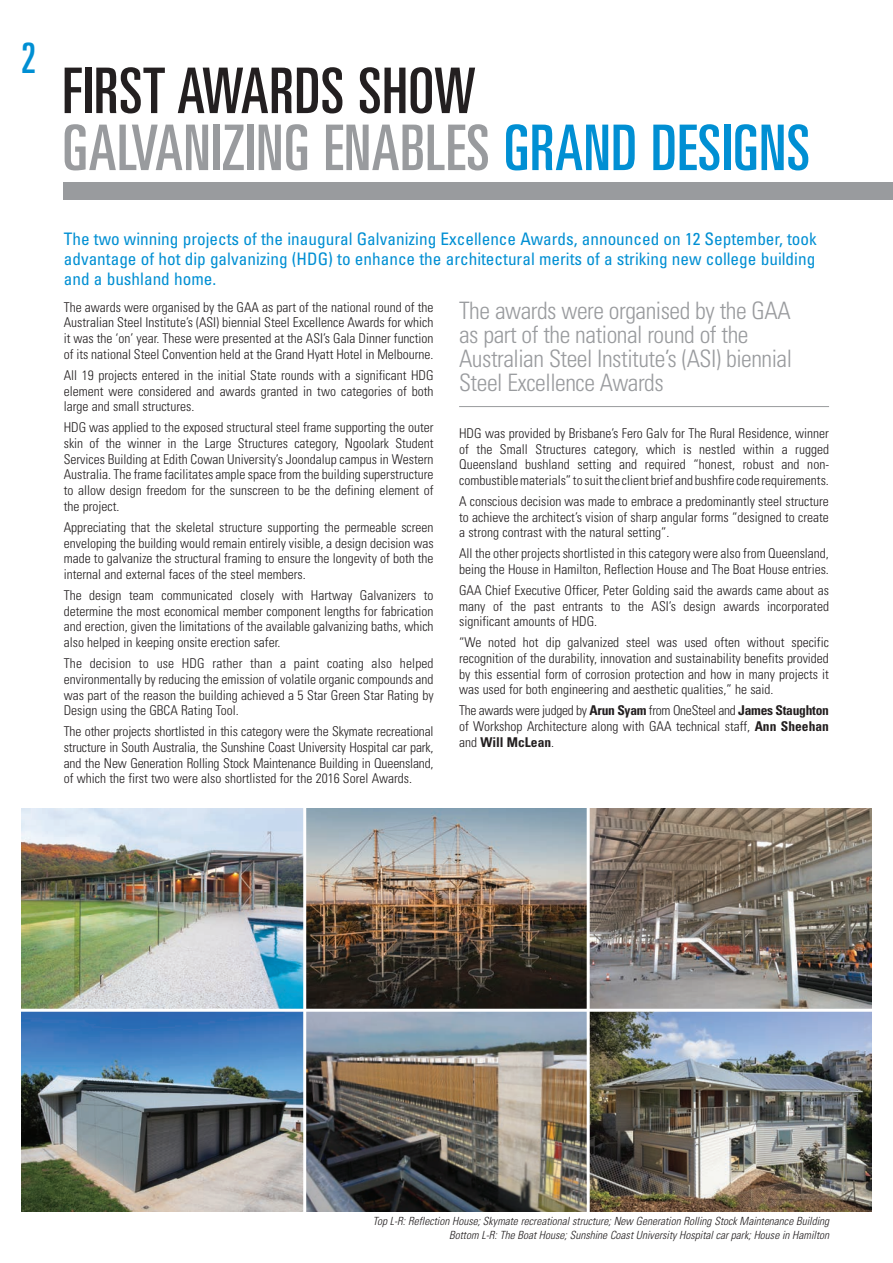
<style>
.page{position:relative;width:893px;height:1263px;background:#fff}
.page>*{position:absolute;margin:0;border:0;box-sizing:border-box;transform-origin:0 0}
.Main__Heading{font:ultra-condensed 63px/57px "Univers LT Std";letter-spacing:.01em;color:#999b9e}
.project_name{font:ultra-condensed 42px "Univers LT Std";color:#008fd3;scale:.96 1}
.t1{font:300 condensed 24px/24px "Univers LT Std";letter-spacing:-.02em;color:#999b9e}
.Intro_paragraph{font:condensed 17.25px/20.2px "Univers LT Std";color:#008fd3;text-align:justify}
.BODY_TEXT{font:300 condensed 13.5px/15.8px "Univers LT Std";color:#231f20;text-align:justify}
.t2{font:italic 300 condensed 11.25px "Univers LT Std";color:#231f20}
.s1{color:#231f20}
.s2{color:#008fd3}
.s3{font-weight:700}
</style>
<div class="page">
<div style="left:64px;top:183px;width:765px;height:17px;background:#999b9e"></div>
<img style="left:21px;top:808px;width:851px;height:404px">
<hr style="left:18px;top:1009px;width:860px;height:3px;background:#fff">
<hr style="left:303px;top:806px;width:3px;height:411px;background:#fff">
<hr style="left:587px;top:806px;width:3px;height:411px;background:#fff">
<hr style="left:459px;top:406px;width:370px;height:1px;background:#999b9e">
<div style="left:826px;top:183px;width:67px;height:17px;background:#999b9e"></div>
<p class="project_name" style="left:21px;top:34px;width:17px">2</p>
<p class="Main__Heading" style="left:62px;top:62px;width:749px"><span class="s1">FIRST AWARDS SHOW<br></span>GALVANIZING ENABLES <span class="s2">GRAND DESIGNS</span></p>
<p class="Intro_paragraph" style="left:64px;top:228px;width:755px">The two winning projects of the inaugural Galvanizing Excellence Awards, announced on 12 September, took advantage of hot dip galvanizing (HDG) to enhance the architectural merits of a striking new college building and a bushland home.</p>
<p class="BODY_TEXT" style="left:64px;top:299px;width:371px">The awards were organised by the GAA as part of the national round of the Australian Steel Institute’s (ASI) biennial Steel Excellence Awards for which it was the ‘on’ year. These were presented at the ASI’s Gala Dinner function of its national Steel Convention held at the Grand Hyatt Hotel in Melbourne.</p>
<p class="BODY_TEXT" style="left:64px;top:367px;width:371px">All 19 projects entered in the initial State rounds with a significant HDG element were considered and awards granted in two categories of both large and small structures.</p>
<p class="BODY_TEXT" style="left:64px;top:420px;width:371px">HDG was applied to the exposed structural steel frame supporting the outer skin of the winner in the Large Structures category, Ngoolark Student Services Building at Edith Cowan University’s Joondalup campus in Western Australia. The frame facilitates ample space from the building superstructure to allow design freedom for the sunscreen to be the defining element of the project.</p>
<p class="BODY_TEXT" style="left:64px;top:519px;width:371px">Appreciating that the skeletal structure supporting the permeable screen enveloping the building would remain entirely visible, a design decision was made to galvanize the structural framing to ensure the longevity of both the internal and external faces of the steel members.</p>
<p class="BODY_TEXT" style="left:64px;top:587px;width:371px">The design team communicated closely with Hartway Galvanizers to determine the most economical member component lengths for fabrication and erection, given the limitations of the available galvanizing baths, which also helped in keeping onsite erection safer.</p>
<p class="BODY_TEXT" style="left:64px;top:655px;width:371px">The decision to use HDG rather than a paint coating also helped environmentally by reducing the emission of volatile organic compounds and was part of the reason the building achieved a 5 Star Green Star Rating by Design using the GBCA Rating Tool.</p>
<p class="BODY_TEXT" style="left:64px;top:723px;width:371px">The other projects shortlisted in this category were the Skymate recreational structure in South Australia, the Sunshine Coast University Hospital car park, and the New Generation Rolling Stock Maintenance Building in Queensland, of which the first two were also shortlisted for the 2016 Sorel Awards.</p>
<p class="t1" style="left:459px;top:299px;width:334px">The awards were organised by the GAA as part of the national round of the Australian Steel Institute’s (ASI) biennial Steel Excellence Awards</p>
<p class="BODY_TEXT" style="left:459px;top:425px;width:372px">HDG was provided by Brisbane’s Fero Galv for The Rural Residence, winner of the Small Structures category, which is nestled within a rugged Queensland bushland setting and required “honest, robust and non&shy;combustible materials” to suit the client brief and bushfire code requirements.</p>
<p class="BODY_TEXT" style="left:459px;top:493px;width:371px">A conscious decision was made to embrace a predominantly steel structure to achieve the architect’s vision of sharp angular forms “designed to create a strong contrast with the natural setting”.</p>
<p class="BODY_TEXT" style="left:459px;top:546px;width:371px">All the other projects shortlisted in this category were also from Queensland, being the House in Hamilton, Reflection House and The Boat House entries.</p>
<p class="BODY_TEXT" style="left:459px;top:582px;width:371px">GAA Chief Executive Officer, Peter Golding said the awards came about as many of the past entrants to the ASI’s design awards incorporated significant amounts of HDG.</p>
<p class="BODY_TEXT" style="left:459px;top:634px;width:371px">“We noted hot dip galvanized steel was used often without specific recognition of the durability, innovation and sustainability benefits provided by this essential form of corrosion protection and how in many projects it was used for both engineering and aesthetic qualities,” he said.</p>
<p class="BODY_TEXT" style="left:459px;top:703px;width:371px">The awards were judged by <span class="s3">Arun Syam</span> from OneSteel and <span class="s3">James Staughton </span>of Workshop Architecture along with GAA technical staff, <span class="s3">Ann Sheehan </span>and <span class="s3">Will McLean</span>.</p>
<p class="t2" style="left:373px;top:1214px;width:458px">Top L-R: Reflection House; Skymate recreational structure; New Generation Rolling Stock Maintenance Building</p>
<p class="t2" style="left:449px;top:1228px;width:381px">Bottom L-R: The Boat House; Sunshine Coast University Hospital car park; House in Hamilton</p>
</div>
